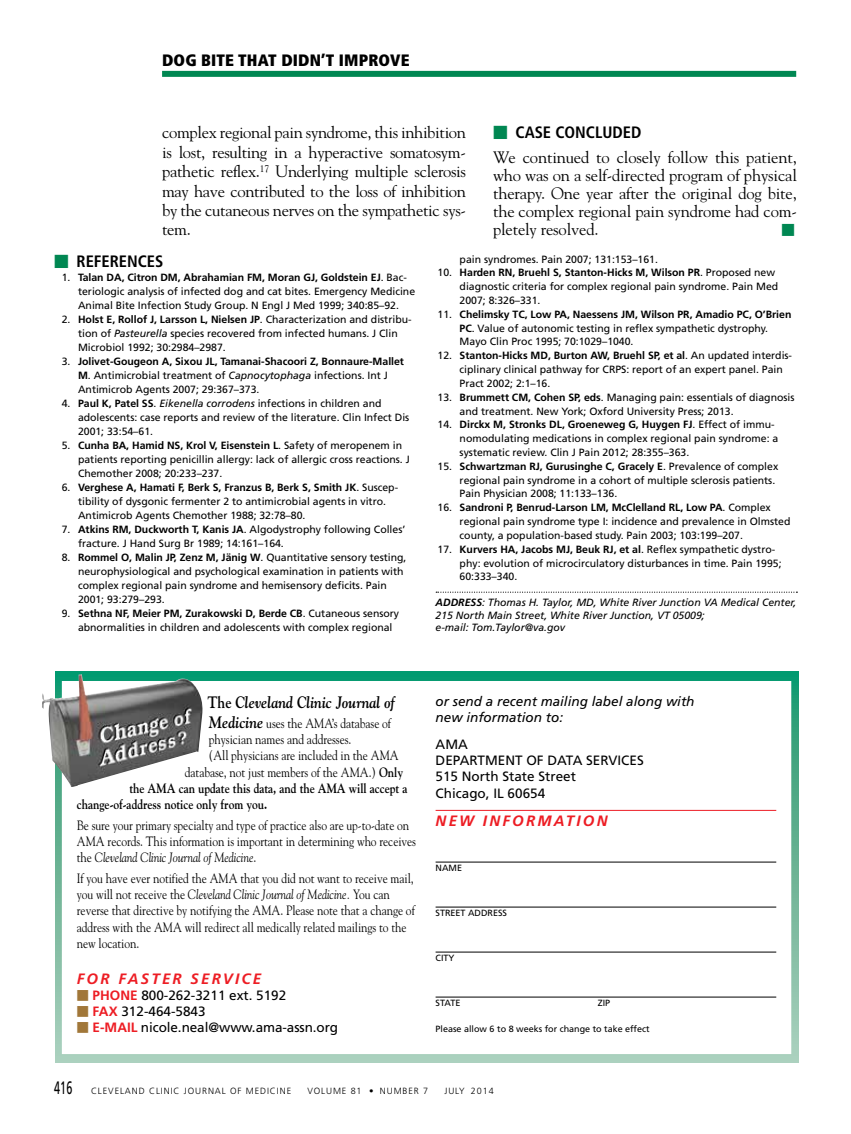
<style>
.page{position:relative;width:851px;height:1134px;background:#fff}
.page>*{position:absolute;margin:0;border:0;box-sizing:border-box;transform-origin:0 0}
.t1{font:16.5px/19.5px "Goudy Std";letter-spacing:-.015em;color:#000;text-align:justify}
.t2{font:italic 700 16.5px "Goudy Std";color:#000;scale:.85 1}
.t3{font:700 condensed 16.5px "Frutiger LT Std";color:#000}
.t4{font:900 condensed 16.5px "Frutiger LT Std";letter-spacing:.01em;color:#000}
.t5{font:italic 700 15px "Frutiger LT Std";letter-spacing:.15em;color:#ed1d24}
.t6{font:15px "Universal Std Newswith Comm Pi";color:#008752}
.t7{font:13.5px/16.2px "Goudy Std";letter-spacing:-.005em;color:#000;scale:.85 1}
.t8{font:13.5px/16.2px "Frutiger LT Std";color:#000}
.t9{font:700 13.5px "Goudy Std";letter-spacing:-.005em;color:#000;scale:.85 1}
.t10{font:italic 13.5px/16.2px "Frutiger LT Std";color:#000}
.t11{font:10.5px/14px "Frutiger LT Std";color:#000}
.t12{font:italic 10.5px/12.3px "Frutiger LT Std";color:#000}
.t13{font:9px "Frutiger LT Std";color:#000}
.t14{font:300 9px "Frutiger LT Std";letter-spacing:.1em;color:#000}
.s1{font-family:"Universal Std Newswith Comm Pi";font-weight:400;font-stretch:normal;color:#008752}
.s2{font-weight:700}
.s3{font-style:italic}
.s4{font-style:normal}
.s5{font-weight:700;font-style:italic;font-size:16.5px}
.s6{font-family:"Universal Std Newswith Comm Pi";color:#a17739}
.s7{font-weight:700;color:#ed1d24}
.s8{font-weight:400;font-size:18px}
</style>
<div class="page">
<div style="left:162px;top:71px;width:634px;height:6px;background:#008752"></div>
<svg style="left:436px;top:592px;width:361px;height:1px"></svg>
<svg style="left:55px;top:672px;width:743px;height:391px"></svg>
<div style="left:69px;top:688px;width:715px;height:359px;background:#fff"></div>
<hr style="left:435px;top:810px;width:341px;height:1px;background:#ed1d24">
<hr style="left:435px;top:862px;width:341px;height:1px;background:#000">
<hr style="left:435px;top:907px;width:341px;height:1px;background:#000">
<hr style="left:435px;top:952px;width:341px;height:1px;background:#000">
<hr style="left:435px;top:997px;width:341px;height:1px;background:#000">
<img style="left:42px;top:674px;width:161px;height:113px">
<h1 class="t4" style="left:162px;top:51px;width:249px">DOG BITE THAT DIDN’T IMPROVE</h1>
<p class="t1" style="left:162px;top:123px;width:305px">complex regional pain syndrome, this inhibition is lost, resulting in a hyperactive somatosym&shy;pathetic reflex.<sup>17</sup> Underlying multiple sclerosis may have contributed to the loss of inhibition by the cutaneous nerves on the sympathetic sys&shy;tem.</p>
<h1 class="t3" style="left:493px;top:123px;width:150px"><span class="s1">■</span> CASE CONCLUDED</h1>
<h1 class="t1" style="left:493px;top:148px;width:305px;line-height:18px">We continued to closely follow this patient, who was on a self-directed program of physical therapy. One year after the original dog bite, the complex regional pain syndrome had com&shy;pletely resolved.</h1>
<h2 class="t6" style="left:781px;top:224px;width:15px">■</h2>
<h1 class="t3" style="left:54px;top:252px;width:111px"><span class="s1">■</span> REFERENCES</h1>
<p class="t11" style="left:78px;top:270px;width:338px;text-indent:-16px">1. <span class="s2">Talan DA, Citron DM, Abrahamian FM, Moran GJ, Goldstein EJ</span>. Bac&shy;teriologic analysis of infected dog and cat bites. Emergency Medicine<br>Animal Bite Infection Study Group. N Engl J Med 1999; 340:85–92.</p>
<p class="t11" style="left:78px;top:312px;width:335px;text-indent:-16px">2. <span class="s2">Holst E, Rollof J, Larsson L, Nielsen JP</span>. Characterization and distribu&shy;tion of <span class="s3">Pasteurella</span> species recovered from infected humans. J Clin<br>Microbiol 1992; 30:2984–2987.</p>
<p class="t11" style="left:78px;top:354px;width:327px;text-indent:-16px">3. <span class="s2">Jolivet-Gougeon A, Sixou JL, Tamanai-Shacoori Z, Bonnaure-Mallet<br>M</span>. Antimicrobial treatment of <span class="s3">Capnocytophaga</span> infections. Int J<br>Antimicrob Agents 2007; 29:367–373.</p>
<p class="t11" style="left:78px;top:396px;width:333px;text-indent:-16px">4. <span class="s2">Paul K, Patel SS</span>. <span class="s3">Eikenella corrodens</span> infections in children and adolescents: case reports and review of the literature. Clin Infect Dis<br>2001; 33:54–61.</p>
<p class="t11" style="left:78px;top:438px;width:333px;text-indent:-16px">5. <span class="s2">Cunha BA, Hamid NS, Krol V, Eisenstein L</span>. Safety of meropenem in patients reporting penicillin allergy: lack of allergic cross reactions. J<br>Chemother 2008; 20:233–237.</p>
<p class="t11" style="left:78px;top:480px;width:321px;text-indent:-16px">6. <span class="s2">Verghese A, Hamati F, Berk S, Franzus B, Berk S, Smith JK</span>. Suscep&shy;tibility of dysgonic fermenter 2 to antimicrobial agents in vitro.<br>Antimicrob Agents Chemother 1988; 32:78–80.</p>
<p class="t11" style="left:78px;top:522px;width:329px;text-indent:-16px">7. <span class="s2">Atkins RM, Duckworth T, Kanis JA</span>. Algodystrophy following Colles’ fracture. J Hand Surg Br 1989; 14:161–164.</p>
<p class="t11" style="left:78px;top:550px;width:330px;text-indent:-16px">8. <span class="s2">Rommel O, Malin JP, Zenz M, Jänig W</span>. Quantitative sensory testing, neurophysiological and psychological examination in patients with complex regional pain syndrome and hemisensory deficits. Pain 2001; 93:279–293.</p>
<p class="t11" style="left:78px;top:606px;width:323px;text-indent:-16px">9. <span class="s2">Sethna NF, Meier PM, Zurakowski D, Berde CB</span>. Cutaneous sensory abnormalities in children and adolescents with complex regional</p>
<p class="t11" style="left:459px;top:252px;width:200px">pain syndromes. Pain 2007; 131:153–161.</p>
<p class="t11" style="left:459px;top:266px;width:320px;text-indent:-22px">10. <span class="s2">Harden RN, Bruehl S, Stanton-Hicks M, Wilson PR</span>. Proposed new diagnostic criteria for complex regional pain syndrome. Pain Med<br>2007; 8:326–331.</p>
<p class="t11" style="left:459px;top:307px;width:333px;text-indent:-22px">11. <span class="s2">Chelimsky TC, Low PA, Naessens JM, Wilson PR, Amadio PC, O’Brien<br>PC</span>. Value of autonomic testing in reflex sympathetic dystrophy.<br>Mayo Clin Proc 1995; 70:1029–1040.</p>
<p class="t11" style="left:459px;top:349px;width:334px;text-indent:-22px">12. <span class="s2">Stanton-Hicks MD, Burton AW, Bruehl SP, et al</span>. An updated interdis&shy;ciplinary clinical pathway for CRPS: report of an expert panel. Pain<br>Pract 2002; 2:1–16.</p>
<p class="t11" style="left:459px;top:390px;width:336px;text-indent:-22px">13. <span class="s2">Brummett CM, Cohen SP, eds</span>. Managing pain: essentials of diagnosis and treatment. New York; Oxford University Press; 2013.</p>
<p class="t11" style="left:459px;top:418px;width:320px;text-indent:-22px">14. <span class="s2">Dirckx M, Stronks DL, Groeneweg G, Huygen FJ</span>. Effect of immu&shy;nomodulating medications in complex regional pain syndrome: a systematic review. Clin J Pain 2012; 28:355–363.</p>
<p class="t11" style="left:459px;top:459px;width:320px;text-indent:-22px">15. <span class="s2">Schwartzman RJ, Gurusinghe C, Gracely E</span>. Prevalence of complex regional pain syndrome in a cohort of multiple sclerosis patients.<br>Pain Physician 2008; 11:133–136.</p>
<p class="t11" style="left:459px;top:501px;width:332px;text-indent:-22px">16. <span class="s2">Sandroni P, Benrud-Larson LM, McClelland RL, Low PA</span>. Complex regional pain syndrome type I: incidence and prevalence in Olmsted county, a population-based study. Pain 2003; 103:199–207.</p>
<p class="t11" style="left:459px;top:542px;width:323px;text-indent:-22px">17. <span class="s2">Kurvers HA, Jacobs MJ, Beuk RJ, et al</span>. Reflex sympathetic dystro&shy;phy: evolution of microcirculatory disturbances in time. Pain 1995;<br>60:333–340.</p>
<p class="t12" style="left:435px;top:596px;width:362px"><span class="s2">ADDRESS</span>: Thomas H. Taylor, MD, White River Junction VA Medical Center,<br>215 North Main Street, White River Junction, VT 05009;<br>e-mail: Tom.Taylor@va.gov</p>
<h1 class="t2" style="left:207px;top:692px;width:222px"><span class="s4">The</span> Cleveland Clinic Journal of</h1>
<p class="t7" style="left:209px;top:715px;width:216px"><span class="s5">Medicine</span> uses the AMA’s database of</p>
<p class="t7" style="left:209px;top:731px;width:169px">physician names and addresses.</p>
<p class="t7" style="left:209px;top:748px;width:225px">(All physicians are included in the AMA</p>
<p class="t7" style="left:185px;top:764px;width:258px">database, not just members of the AMA.) <span class="s2">Only</span></p>
<p class="t9" style="left:129px;top:780px;width:329px">the AMA can update this data, and the AMA will accept a</p>
<p class="t9" style="left:77px;top:796px;width:225px">change-of-address notice only from you.</p>
<p class="t7" style="left:77px;top:817px;width:400px">Be sure your primary specialty and type of practice also are up-to-date on<br>AMA records. This information is important in determining who receives the <span class="s3">Cleveland Clinic Journal of Medicine</span>.</p>
<p class="t7" style="left:77px;top:870px;width:399px">If you have ever notified the AMA that you did not want to receive mail, you will not receive the <span class="s3">Cleveland Clinic Journal of Medicine.</span> You can reverse that directive by notifying the AMA. Please note that a change of address with the AMA will redirect all medically related mailings to the new location.</p>
<h2 class="t5" style="left:77px;top:970px;width:186px">FOR FASTER SERVICE</h2>
<p class="t8" style="left:77px;top:987px;width:211px"><span class="s6">■</span> <span class="s7">PHONE</span> 800-262-3211 ext. 5192</p>
<p class="t8" style="left:77px;top:1003px;width:130px"><span class="s6">■</span> <span class="s7">FAX</span> 312-464-5843</p>
<p class="t8" style="left:77px;top:1020px;width:263px"><span class="s6">■</span> <span class="s7">E-MAIL</span> nicole.neal@www.ama-assn.org</p>
<p class="t10" style="left:435px;top:693px;width:260px">or send a recent mailing label along with new information to:</p>
<p class="t8" style="left:435px;top:736px;width:210px">AMA<br>DEPARTMENT OF DATA SERVICES<br>515 North State Street<br>Chicago, IL 60654</p>
<h2 class="t5" style="left:435px;top:812px;width:174px">NEW INFORMATION</h2>
<p class="t13" style="left:435px;top:863px;width:28px">NAME</p>
<p class="t13" style="left:435px;top:908px;width:73px">STREET ADDRESS</p>
<p class="t13" style="left:435px;top:953px;width:21px">CITY</p>
<p class="t13" style="left:435px;top:998px;width:26px">STATE</p>
<p class="t13" style="left:597px;top:998px;width:14px">ZIP</p>
<p class="t13" style="left:435px;top:1024px;width:215px">Please allow 6 to 8 weeks for change to take effect</p>
<p class="t14" style="left:54px;top:1085px;width:239px"><span class="s8">416</span> CLEVELAND CLINIC JOURNAL OF MEDICINE</p>
<p class="t14" style="left:307px;top:1085px;width:122px">VOLUME 81 • NUMBER 7</p>
<p class="t14" style="left:444px;top:1085px;width:51px">JULY 2014</p>
</div>
